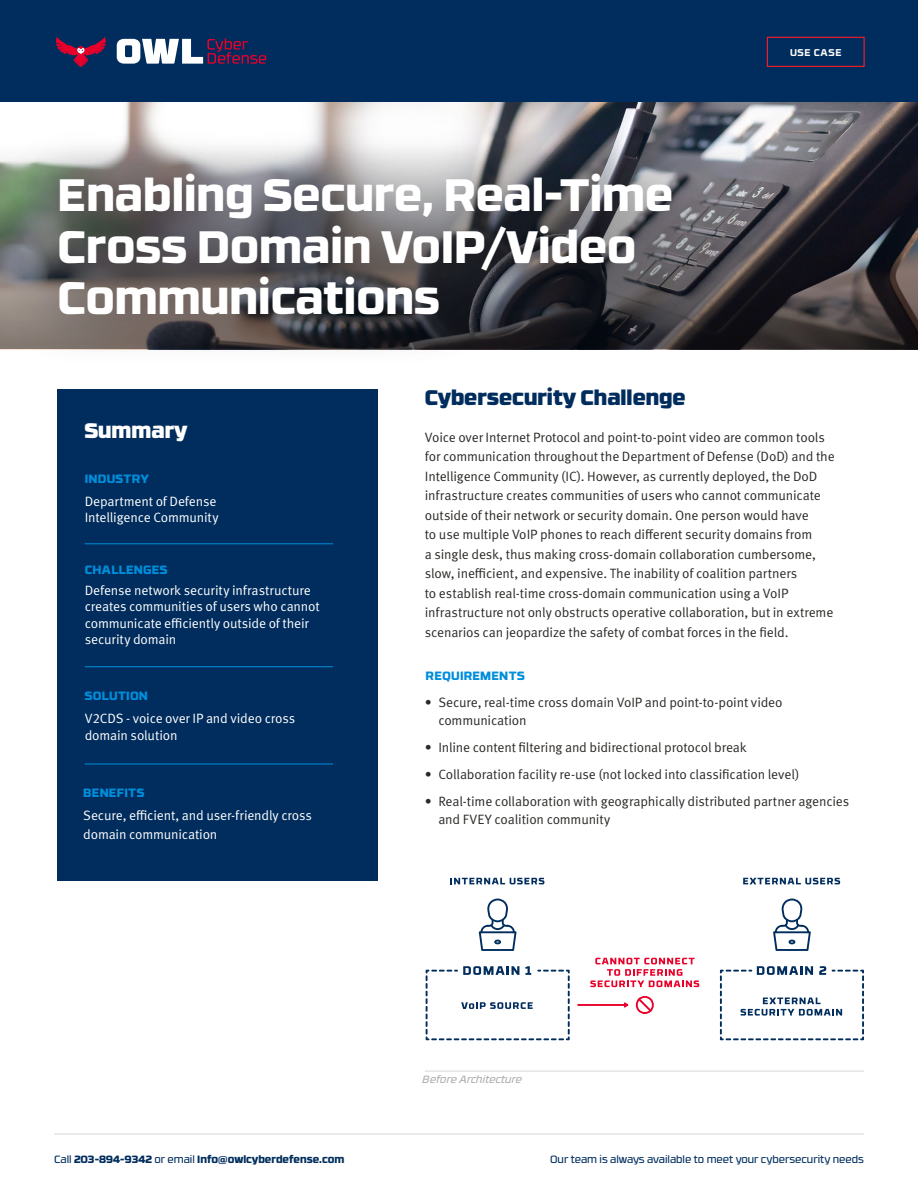
<style>
.page{position:relative;width:918px;height:1188px;background:#fff}
.page>*{position:absolute;margin:0;border:0;box-sizing:border-box;transform-origin:0 0}
.t1{font:800 45.3px/51.3px "RB No 3.1";color:#fff}
.t2{font:900 21px "RB No 3.1";color:#002d5d}
.t3{font:900 21px "RB No 3.1";color:#fff}
.t4{font:13.5px/19.5px "Meta Pro Norm";letter-spacing:-.015em;color:#2c2a27}
.t5{font:13.5px/16.5px "Meta Pro Norm";letter-spacing:-.015em;color:#fff}
.t6{font:800 12px "RB No 3.1";letter-spacing:.02em;color:#008edb}
.t7{font:10.5px "RB No 3.1";color:#002d5d}
.t8{font:800 10.5px "RB No 3.1";color:#002d5d}
.t9{font:italic 10.5px "RB No 3.1";letter-spacing:-.005em;color:#adaeae}
.t10{font:700 9.75px "RB No 3.1";letter-spacing:.06em;color:#fff}
.s1{font-weight:400}
</style>
<div class="page">
<img style="left:125px;top:102px;width:793px;height:16px">
<svg style="left:0;top:118px;width:918px;height:231px;background:#5a565a"></svg>
<hr style="left:54px;top:1134px;width:810px;height:1px;background:#d3d7d5">
<div style="left:0;top:0;width:918px;height:102px;background:#002d5d"></div>
<div style="left:767px;top:37px;width:98px;height:30px;border:1px solid #e91d2d"></div>
<div style="left:8px;top:126px;width:714px;height:241px;background:#000;opacity:.75"></div>
<div style="left:58px;top:390px;width:320px;height:491px;background:#002d5d"></div>
<hr style="left:85px;top:666px;width:248px;height:1px;background:#008edb">
<hr style="left:85px;top:764px;width:248px;height:1px;background:#008edb">
<hr style="left:85px;top:543px;width:248px;height:1px;background:#008edb">
<hr style="left:425px;top:1071px;width:439px;height:1px;background:#d3d7d5">
<svg style="left:117px;top:38px;width:149px;height:26px"></svg>
<svg style="left:56px;top:37px;width:50px;height:30px"></svg>
<svg style="left:426px;top:966px;width:144px;height:74px"></svg>
<svg style="left:450px;top:878px;width:94px;height:6px"></svg>
<svg style="left:479px;top:899px;width:38px;height:52px"></svg>
<svg style="left:720px;top:966px;width:144px;height:74px"></svg>
<svg style="left:590px;top:958px;width:109px;height:29px"></svg>
<svg style="left:743px;top:878px;width:97px;height:6px"></svg>
<svg style="left:773px;top:899px;width:38px;height:52px"></svg>
<svg style="left:624px;top:1002px;width:4px;height:6px"></svg>
<hr style="left:577px;top:1004px;width:51px;height:2px;background:#e8002a">
<svg style="left:635px;top:996px;width:19px;height:18px"></svg>
<h1 class="t1" style="left:58px;top:166px;width:617px">Enabling Secure, Real-Time<br>Cross Domain VoIP/Video<br>Communications</h1>
<h2 class="t2" style="left:425px;top:380px;width:262px">Cybersecurity Challenge</h2>
<p class="t10" style="left:790px;top:44px;width:53px">USE CASE</p>
<h2 class="t3" style="left:85px;top:412px;width:104px">Summary</h2>
<p class="t6" style="left:85px;top:468px;width:66px">INDUSTRY</p>
<p class="t5" style="left:85px;top:492px;width:135px">Department of Defense<br>Intelligence Community</p>
<p class="t6" style="left:85px;top:560px;width:84px">CHALLENGES</p>
<p class="t5" style="left:85px;top:581px;width:236px">Defense network security infrastructure creates communities of users who cannot communicate efficiently outside of their security domain</p>
<p class="t6" style="left:85px;top:686px;width:65px">SOLUTION</p>
<p class="t5" style="left:85px;top:709px;width:212px">V2CDS - voice over IP and video cross domain solution</p>
<p class="t6" style="left:83px;top:783px;width:63px">BENEFITS</p>
<p class="t5" style="left:83px;top:805px;width:230px;line-height:19.5px">Secure, efficient, and user-friendly cross domain communication</p>
<p class="t4" style="left:425px;top:427px;width:411px">Voice over Internet Protocol and point-to-point video are common tools for communication throughout the Department of Defense (DoD) and the Intelligence Community (IC). However, as currently deployed, the DoD infrastructure creates communities of users who cannot communicate outside of their network or security domain. One person would have<br>to use multiple VoIP phones to reach different security domains from<br>a single desk, thus making cross-domain collaboration cumbersome, slow, inefficient, and expensive. The inability of coalition partners<br>to establish real-time cross-domain communication using a VoIP infrastructure not only obstructs operative collaboration, but in extreme scenarios can jeopardize the safety of combat forces in the field.</p>
<p class="t6" style="left:426px;top:666px;width:101px">REQUIREMENTS</p>
<p class="t4" style="left:438px;top:693px;width:346px;line-height:18px;text-indent:-14px">• Secure, real-time cross domain VoIP and point-to-point video communication</p>
<p class="t4" style="left:425px;top:737px;width:323px">• Inline content filtering and bidirectional protocol break</p>
<p class="t4" style="left:425px;top:764px;width:376px">• Collaboration facility re-use (not locked into classification level)</p>
<p class="t4" style="left:438px;top:791px;width:413px;line-height:18px;text-indent:-14px">• Real-time collaboration with geographically distributed partner agencies and FVEY coalition community</p>
<p class="t9" style="left:423px;top:1072px;width:101px">Before Architecture</p>
<p class="t8" style="left:54px;top:1151px;width:292px"><span class="s1">Call</span> 203-894-9342 <span class="s1">or email</span> Info@owlcyberdefense.com</p>
<p class="t7" style="left:550px;top:1152px;width:315px">Our team is always available to meet your cybersecurity needs</p>
</div>
